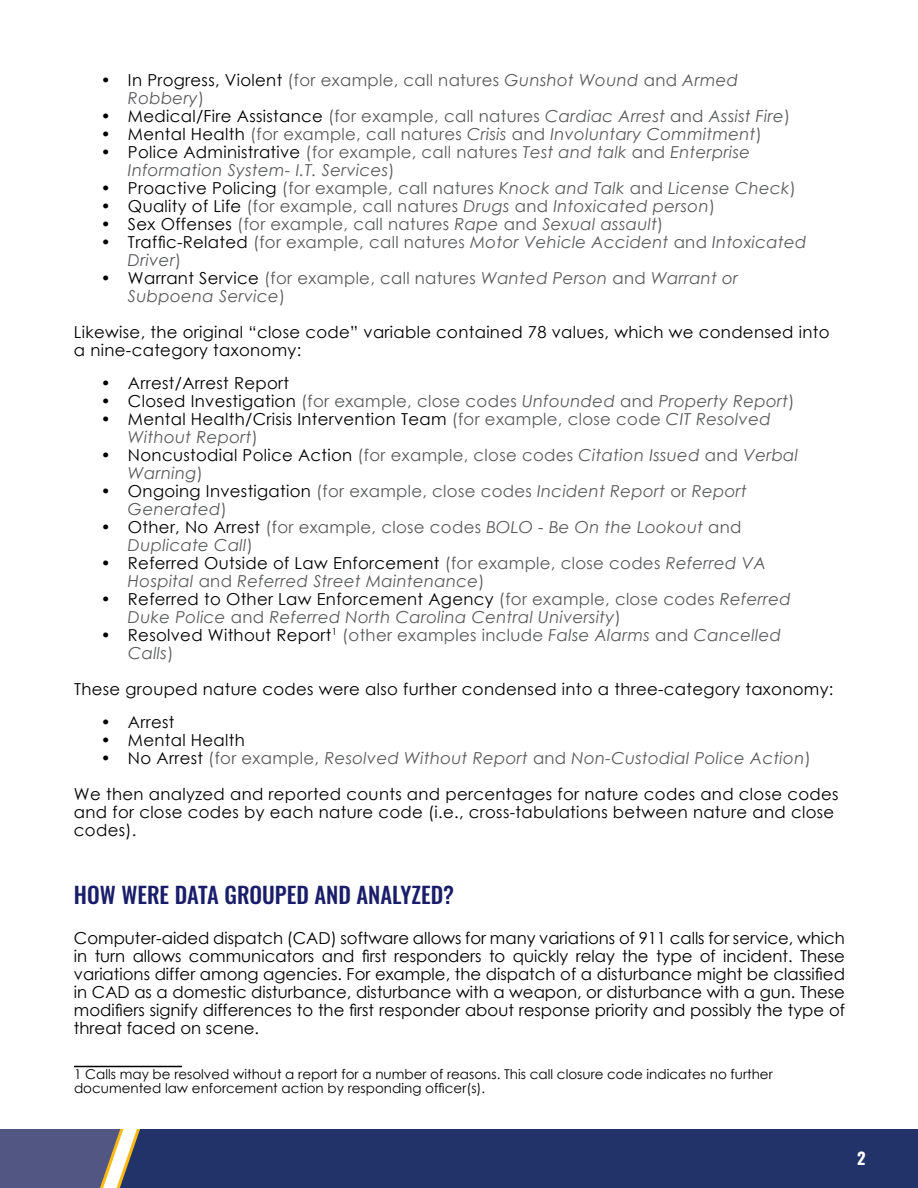
<style>
.page{position:relative;width:918px;height:1188px;background:#fff}
.page>*{position:absolute;margin:0;border:0;box-sizing:border-box;transform-origin:0 0}
.t1{font:500 22.5px "Oswald";color:#1a1d6a}
.t2{font:16.5px/18px "Century Gothic";letter-spacing:.02em;color:#000}
.t3{font:italic 16.5px/18px "Century Gothic";letter-spacing:.02em;color:#58595b}
.t4{font:16.5px/18px "Century Gothic";letter-spacing:.02em;color:#58595b}
.t5{font:700 16.5px "Oswald";color:#fff}
.t6{font:13.5px/15px "Century Gothic";color:#000}
.s1{color:#000}
.s2{font-style:italic}
.s3{font-style:normal;color:#000}
.s4{font-style:normal}
.s5{color:#58595b}
.s6{font-style:italic;color:#58595b}
</style>
<div class="page">
<div style="left:120px;top:1129px;width:798px;height:59px;background:#22336a"></div>
<div style="left:0;top:1129px;width:120px;height:59px;background:#525683"></div>
<svg style="left:100px;top:1129px;width:40px;height:59px"></svg>
<hr style="left:74px;top:1066px;width:108px;height:1px;background:#000">
<p class="t4" style="left:128px;top:71px;width:612px;text-indent:-27px"><span class="s1">• In Progress, Violent</span> (for example, call natures <span class="s2">Gunshot Wound</span> and <span class="s2">Armed<br>Robbery</span>)</p>
<p class="t4" style="left:101px;top:107px;width:691px"><span class="s1">• Medical/Fire Assistance</span> (for example, call natures <span class="s2">Cardiac Arrest</span> and <span class="s2">Assist Fire</span>)</p>
<p class="t4" style="left:101px;top:125px;width:663px"><span class="s1">• Mental Health</span> (for example, call natures <span class="s2">Crisis</span> and <span class="s2">Involuntary Commitment</span>)</p>
<p class="t3" style="left:128px;top:143px;width:624px;text-indent:-27px"><span class="s3">• Police Administrative</span> <span class="s4">(for example, call natures</span> Test and talk <span class="s4">and</span> Enterprise<br>Information System- I.T. Services<span class="s4">)</span></p>
<p class="t4" style="left:101px;top:179px;width:696px"><span class="s1">• Proactive Policing</span> (for example, call natures <span class="s2">Knock and Talk</span> and <span class="s2">License Check</span>)</p>
<p class="t4" style="left:101px;top:197px;width:616px"><span class="s1">• Quality of Life</span> (for example, call natures <span class="s2">Drugs</span> and <span class="s2">Intoxicated person</span>)</p>
<p class="t4" style="left:101px;top:215px;width:564px"><span class="s1">• Sex Offenses</span> (for example, call natures <span class="s2">Rape</span> and <span class="s2">Sexual assault</span>)</p>
<p class="t3" style="left:128px;top:233px;width:680px;text-indent:-27px"><span class="s3">• Traffic-Related</span> <span class="s4">(for example, call natures</span> Motor Vehicle Accident <span class="s4">and</span> Intoxicated<br>Driver<span class="s4">)</span></p>
<p class="t3" style="left:128px;top:269px;width:612px;text-indent:-27px"><span class="s3">• Warrant Service</span> <span class="s4">(for example, call natures</span> Wanted Person <span class="s4">and</span> Warrant or<br>Subpoena Service<span class="s4">)</span></p>
<p class="t2" style="left:74px;top:323px;width:757px">Likewise, the original “close code” variable contained 78 values, which we condensed into a nine-category taxonomy:</p>
<p class="t2" style="left:101px;top:374px;width:190px">• Arrest/Arrest Report</p>
<p class="t4" style="left:101px;top:392px;width:695px"><span class="s1">• Closed Investigation</span> (for example, close codes <span class="s2">Unfounded</span> and <span class="s2">Property Report</span>)</p>
<p class="t2" style="left:128px;top:410px;width:644px;text-indent:-27px">• Mental Health/Crisis Intervention Team <span class="s5">(for example, close code</span> <span class="s6">CIT Resolved<br>Without Report</span><span class="s5">)</span></p>
<p class="t3" style="left:128px;top:446px;width:672px;text-indent:-27px"><span class="s3">• Noncustodial Police Action</span> <span class="s4">(for example, close codes</span> Citation Issued <span class="s4">and</span> Verbal<br>Warning<span class="s4">)</span></p>
<p class="t3" style="left:128px;top:482px;width:620px;text-indent:-27px"><span class="s3">• Ongoing Investigation</span> <span class="s4">(for example, close codes</span> Incident Report <span class="s4">or</span> Report<br>Generated<span class="s4">)</span></p>
<p class="t3" style="left:128px;top:518px;width:615px;text-indent:-27px"><span class="s3">• Other, No Arrest</span> <span class="s4">(for example, close codes</span> BOLO - Be On the Lookout <span class="s4">and<br></span>Duplicate Call<span class="s4">)</span></p>
<p class="t3" style="left:128px;top:554px;width:639px;text-indent:-27px"><span class="s3">• Referred Outside of Law Enforcement</span> <span class="s4">(for example, close codes</span> Referred VA<br>Hospital <span class="s4">and</span> Referred Street Maintenance<span class="s4">)</span></p>
<p class="t3" style="left:128px;top:590px;width:664px;text-indent:-27px"><span class="s3">• Referred to Other Law Enforcement Agency</span> <span class="s4">(for example, close codes</span> Referred<br>Duke Police <span class="s4">and</span> Referred North Carolina Central University<span class="s4">)</span></p>
<p class="t4" style="left:128px;top:626px;width:655px;text-indent:-27px"><span class="s1">• Resolved Without Report</span><sup>1</sup> (other examples include <span class="s2">False Alarms</span> and <span class="s2">Cancelled<br>Calls</span>)</p>
<p class="t2" style="left:74px;top:680px;width:761px">These grouped nature codes were also further condensed into a three-category taxonomy:</p>
<p class="t2" style="left:101px;top:713px;width:75px">• Arrest</p>
<p class="t2" style="left:101px;top:731px;width:145px">• Mental Health</p>
<p class="t2" style="left:74px;top:740px;width:766px;line-height:36px;text-align:center">• No Arrest <span class="s5">(for example,</span> <span class="s6">Resolved Without Report</span> <span class="s5">and</span> <span class="s6">Non-Custodial Police Action</span><span class="s5">)<br></span>We then analyzed and reported counts and percentages for nature codes and close codes</p>
<p class="t2" style="left:74px;top:803px;width:762px">and for close codes by each nature code (i.e., cross-tabulations between nature and close codes).</p>
<h1 class="t1" style="left:74px;top:883px;width:382px">HOW WERE DATA GROUPED AND ANALYZED?</h1>
<p class="t2" style="left:74px;top:929px;width:773px;text-align:justify">Computer-aided dispatch (CAD) software allows for many variations of 911 calls for service, which in turn allows communicators and first responders to quickly relay the type of incident. These variations differ among agencies. For example, the dispatch of a disturbance might be classified in CAD as a domestic disturbance, disturbance with a weapon, or disturbance with a gun. These modifiers signify differences to the first responder about response priority and possibly the type of threat faced on scene.</p>
<p class="t6" style="left:74px;top:1066px;width:700px">1 Calls may be resolved without a report for a number of reasons. This call closure code indicates no further documented law enforcement action by responding officer(s).</p>
<p class="t5" style="left:857px;top:1149px;width:10px">2</p>
</div>
